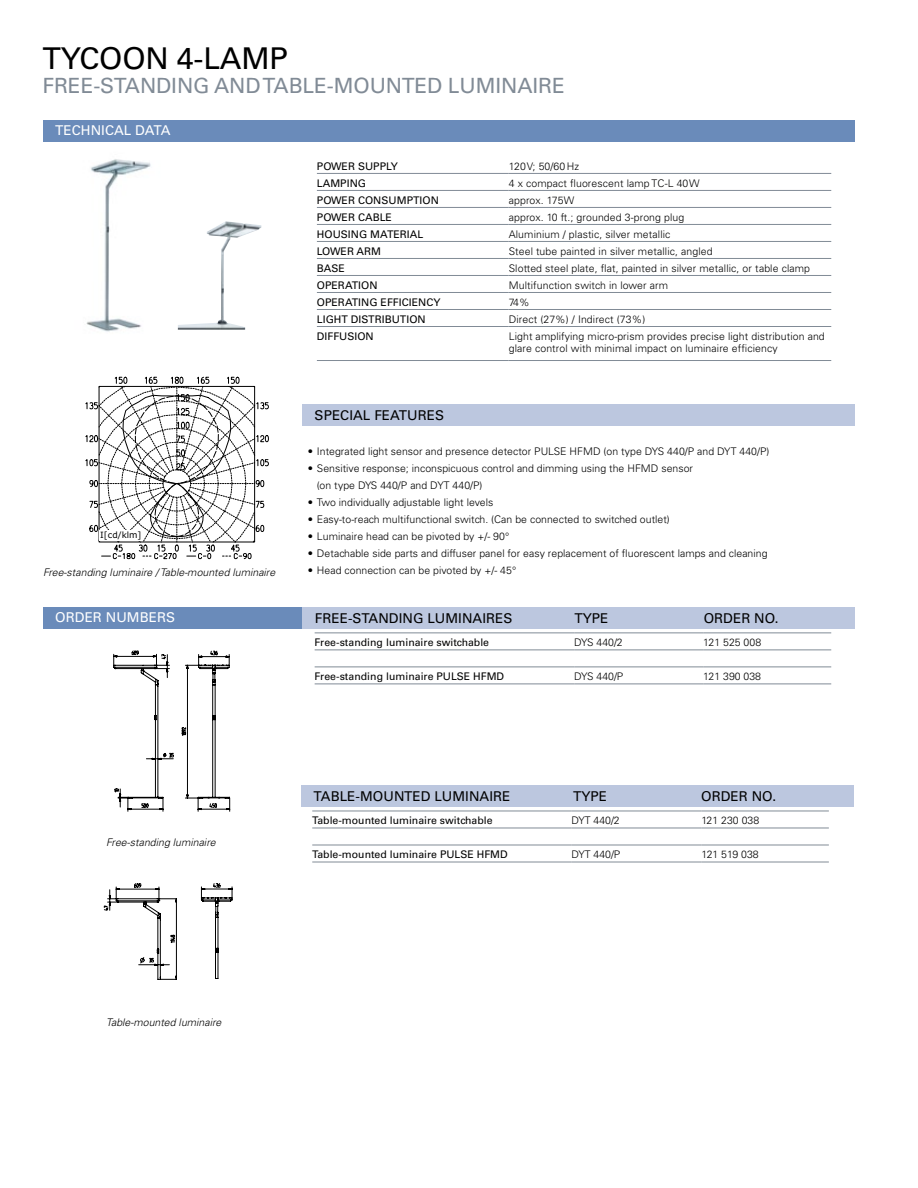
<style>
.page{position:relative;width:918px;height:1188px;background:#fff}
.page>*{position:absolute;margin:0;border:0;box-sizing:border-box;transform-origin:0 0}
.t1{font:30px "Univers";color:#000}
.t2{font:21px "Univers";letter-spacing:-.005em;color:#818b96}
.t3{font:13.5px "Univers";letter-spacing:.005em;color:#000}
.t4{font:13.5px "Univers";color:#fff}
.t5{font:300 10.5px/12.6px "Univers";letter-spacing:.005em;color:#000}
.t6{font:10.5px "Univers";letter-spacing:.005em;color:#000}
.t7{font:italic 300 10.5px "Univers";letter-spacing:.005em;color:#000}
.t8{font:8.7px "Verdana";color:#000}
</style>
<div class="page">
<img style="left:86px;top:159px;width:65px;height:173px">
<div style="left:302px;top:607px;width:553px;height:21px;background:#bcc7df"></div>
<svg style="left:113px;top:650px;width:117px;height:162px"></svg>
<svg style="left:104px;top:883px;width:72px;height:97px"></svg>
<svg style="left:200px;top:883px;width:32px;height:96px"></svg>
<img style="left:178px;top:221px;width:83px;height:109px">
<div style="left:302px;top:404px;width:553px;height:21px;background:#bcc7df"></div>
<div style="left:43px;top:607px;width:259px;height:21px;background:#6a8bba"></div>
<div style="left:301px;top:785px;width:553px;height:22px;background:#bcc7df"></div>
<div style="left:43px;top:120px;width:812px;height:21px;background:#6a8bba"></div>
<hr style="left:317px;top:173px;width:192px;height:1px;background:#818b96">
<hr style="left:509px;top:173px;width:322px;height:1px;background:#818b96">
<hr style="left:317px;top:190px;width:192px;height:1px;background:#818b96">
<hr style="left:509px;top:190px;width:322px;height:1px;background:#818b96">
<hr style="left:317px;top:207px;width:192px;height:1px;background:#818b96">
<hr style="left:509px;top:207px;width:322px;height:1px;background:#818b96">
<hr style="left:317px;top:224px;width:192px;height:1px;background:#818b96">
<hr style="left:509px;top:224px;width:322px;height:1px;background:#818b96">
<hr style="left:317px;top:241px;width:192px;height:1px;background:#818b96">
<hr style="left:509px;top:241px;width:322px;height:1px;background:#818b96">
<hr style="left:317px;top:258px;width:192px;height:1px;background:#818b96">
<hr style="left:509px;top:258px;width:322px;height:1px;background:#818b96">
<hr style="left:317px;top:275px;width:192px;height:1px;background:#818b96">
<hr style="left:509px;top:275px;width:322px;height:1px;background:#818b96">
<hr style="left:317px;top:292px;width:192px;height:1px;background:#818b96">
<hr style="left:509px;top:292px;width:322px;height:1px;background:#818b96">
<hr style="left:317px;top:309px;width:192px;height:1px;background:#818b96">
<hr style="left:509px;top:309px;width:322px;height:1px;background:#818b96">
<hr style="left:317px;top:326px;width:192px;height:1px;background:#818b96">
<hr style="left:509px;top:326px;width:322px;height:1px;background:#818b96">
<hr style="left:317px;top:360px;width:192px;height:1px;background:#818b96">
<hr style="left:509px;top:360px;width:322px;height:1px;background:#818b96">
<hr style="left:312px;top:811px;width:259px;height:1px;background:#818b96">
<hr style="left:571px;top:811px;width:130px;height:1px;background:#818b96">
<hr style="left:701px;top:811px;width:128px;height:1px;background:#818b96">
<hr style="left:312px;top:828px;width:259px;height:1px;background:#818b96">
<hr style="left:571px;top:828px;width:130px;height:1px;background:#818b96">
<hr style="left:701px;top:828px;width:128px;height:1px;background:#818b96">
<hr style="left:312px;top:845px;width:259px;height:1px;background:#818b96">
<hr style="left:571px;top:845px;width:130px;height:1px;background:#818b96">
<hr style="left:701px;top:845px;width:128px;height:1px;background:#818b96">
<hr style="left:312px;top:862px;width:259px;height:1px;background:#818b96">
<hr style="left:571px;top:862px;width:130px;height:1px;background:#818b96">
<hr style="left:701px;top:862px;width:128px;height:1px;background:#818b96">
<svg style="left:85px;top:376px;width:184px;height:183px"></svg>
<div style="left:100px;top:530px;width:42px;height:11px;background:#fff"></div>
<hr style="left:315px;top:633px;width:259px;height:1px;background:#818b96">
<hr style="left:574px;top:633px;width:129px;height:1px;background:#818b96">
<hr style="left:703px;top:633px;width:128px;height:1px;background:#818b96">
<hr style="left:315px;top:650px;width:259px;height:1px;background:#818b96">
<hr style="left:574px;top:650px;width:129px;height:1px;background:#818b96">
<hr style="left:703px;top:650px;width:128px;height:1px;background:#818b96">
<hr style="left:315px;top:667px;width:259px;height:1px;background:#818b96">
<hr style="left:574px;top:667px;width:129px;height:1px;background:#818b96">
<hr style="left:703px;top:667px;width:128px;height:1px;background:#818b96">
<hr style="left:315px;top:684px;width:259px;height:1px;background:#818b96">
<hr style="left:574px;top:684px;width:129px;height:1px;background:#818b96">
<hr style="left:703px;top:684px;width:128px;height:1px;background:#818b96">
<h1 class="t1" style="left:43px;top:41px;width:22px">tycoon</h1>
<h1 class="t1" style="left:177px;top:41px;width:109px">4-LAMP</h1>
<h2 class="t2" style="left:43px;top:73px;width:524px">FREE-STANDING AND TABLE-MOUNTED LUMINAIRE</h2>
<p class="t4" style="left:55px;top:122px;width:10px">technical</p>
<p class="t4" style="left:135px;top:122px;width:20px">data</p>
<p class="t8" style="left:100px;top:532px;width:43px">I[cd/klm]</p>
<p class="t7" style="left:43px;top:566px;width:234px">Free-standing luminaire / Table‑mounted luminaire</p>
<p class="t4" style="left:55px;top:609px;width:62px">order num</p>
<p class="t4" style="left:140px;top:609px;width:19px">bers</p>
<p class="t6" style="left:317px;top:160px;width:82px">POWER SUPPLY</p>
<p class="t5" style="left:509px;top:160px;width:72px">120 V; 50/60 Hz</p>
<p class="t6" style="left:317px;top:177px;width:51px">LAMPING</p>
<p class="t5" style="left:509px;top:177px;width:187px">4 x compact fluorescent lamp TC-L 40 W</p>
<p class="t6" style="left:317px;top:194px;width:124px">POWER CONSUMPTION</p>
<p class="t5" style="left:509px;top:194px;width:67px">approx. 175W</p>
<p class="t6" style="left:317px;top:211px;width:77px">POWER CABLE</p>
<p class="t5" style="left:509px;top:211px;width:177px">approx. 10 ft.; grounded 3-prong plug</p>
<p class="t6" style="left:317px;top:228px;width:108px">HOUSING MATERIAL</p>
<p class="t5" style="left:509px;top:228px;width:163px">Aluminium / plastic, silver metallic</p>
<p class="t6" style="left:317px;top:245px;width:66px">LOWER ARM</p>
<p class="t5" style="left:509px;top:245px;width:205px">Steel tube painted in silver metallic, angled</p>
<p class="t6" style="left:317px;top:262px;width:29px">BASE</p>
<p class="t5" style="left:509px;top:262px;width:303px">Slotted steel plate, flat, painted in silver metallic, or table clamp</p>
<p class="t6" style="left:317px;top:279px;width:62px">OPERATION</p>
<p class="t5" style="left:509px;top:279px;width:161px">Multifunction switch in lower arm</p>
<p class="t6" style="left:317px;top:296px;width:125px">OPERATING EFFICIENCY</p>
<p class="t5" style="left:509px;top:296px;width:22px">74%</p>
<p class="t6" style="left:317px;top:313px;width:110px">LIGHT DISTRIBUTION</p>
<p class="t5" style="left:509px;top:313px;width:138px">Direct (27%) / Indirect (73%)</p>
<p class="t6" style="left:317px;top:330px;width:58px">DIFFUSION</p>
<p class="t5" style="left:509px;top:330px;width:318px">Light amplifying micro-prism provides precise light distribution and glare control with minimal impact on luminaire efficiency</p>
<p class="t3" style="left:315px;top:407px;width:26px">special</p>
<p class="t3" style="left:374px;top:407px;width:10px">features</p>
<p class="t5" style="left:308px;top:445px;width:463px">• Integrated light sensor and presence detector PULSE HFMD (on type DYS 440/P and DYT 440/P)</p>
<p class="t5" style="left:317px;top:459px;width:378px;line-height:17px;text-indent:-9px">• Sensitive response; inconspicuous control and dimming using the HFMD sensor (on type DYS 440/P and DYT 440/P)</p>
<p class="t5" style="left:308px;top:496px;width:187px">• Two individually adjustable light levels</p>
<p class="t5" style="left:308px;top:513px;width:363px">• Easy-to-reach multifunctional switch. (Can be connected to switched outlet)</p>
<p class="t5" style="left:308px;top:530px;width:203px">• Luminaire head can be pivoted by +/- 90°</p>
<p class="t5" style="left:308px;top:547px;width:461px">• Detachable side parts and diffuser panel for easy replacement of fluorescent lamps and cleaning</p>
<p class="t5" style="left:308px;top:564px;width:210px">• Head connection can be pivoted by +/- 45°</p>
<p class="t3" style="left:315px;top:610px;width:199px">FREE-STANDING LUMINAIRES</p>
<p class="t3" style="left:575px;top:610px;width:35px">TYPE</p>
<p class="t3" style="left:704px;top:610px;width:77px">ORDER NO.</p>
<p class="t6" style="left:315px;top:636px;width:176px">Free-standing luminaire switchable</p>
<p class="t5" style="left:574px;top:636px;width:50px">DYS 440/2</p>
<p class="t5" style="left:703px;top:636px;width:60px">121 525 008</p>
<p class="t6" style="left:315px;top:670px;width:190px">Free-standing luminaire PULSE HFMD</p>
<p class="t5" style="left:574px;top:670px;width:51px">DYS 440/P</p>
<p class="t5" style="left:703px;top:670px;width:59px">121 390 038</p>
<p class="t7" style="left:106px;top:836px;width:111px">Free-standing luminaire</p>
<p class="t3" style="left:314px;top:788px;width:198px">TABLE-MOUNTED LUMINAIRE</p>
<p class="t3" style="left:573px;top:788px;width:35px">TYPE</p>
<p class="t3" style="left:701px;top:788px;width:77px">ORDER NO.</p>
<p class="t6" style="left:312px;top:814px;width:182px">Table-mounted luminaire switchable</p>
<p class="t5" style="left:571px;top:814px;width:50px">DYT 440/2</p>
<p class="t5" style="left:701px;top:814px;width:59px">121 230 038</p>
<p class="t6" style="left:312px;top:848px;width:195px">Table-mounted luminaire PULSE HFMD</p>
<p class="t5" style="left:571px;top:848px;width:51px">DYT 440/P</p>
<p class="t5" style="left:701px;top:848px;width:59px">121 519 038</p>
<p class="t7" style="left:106px;top:1016px;width:117px">Table-mounted luminaire</p>
</div>
